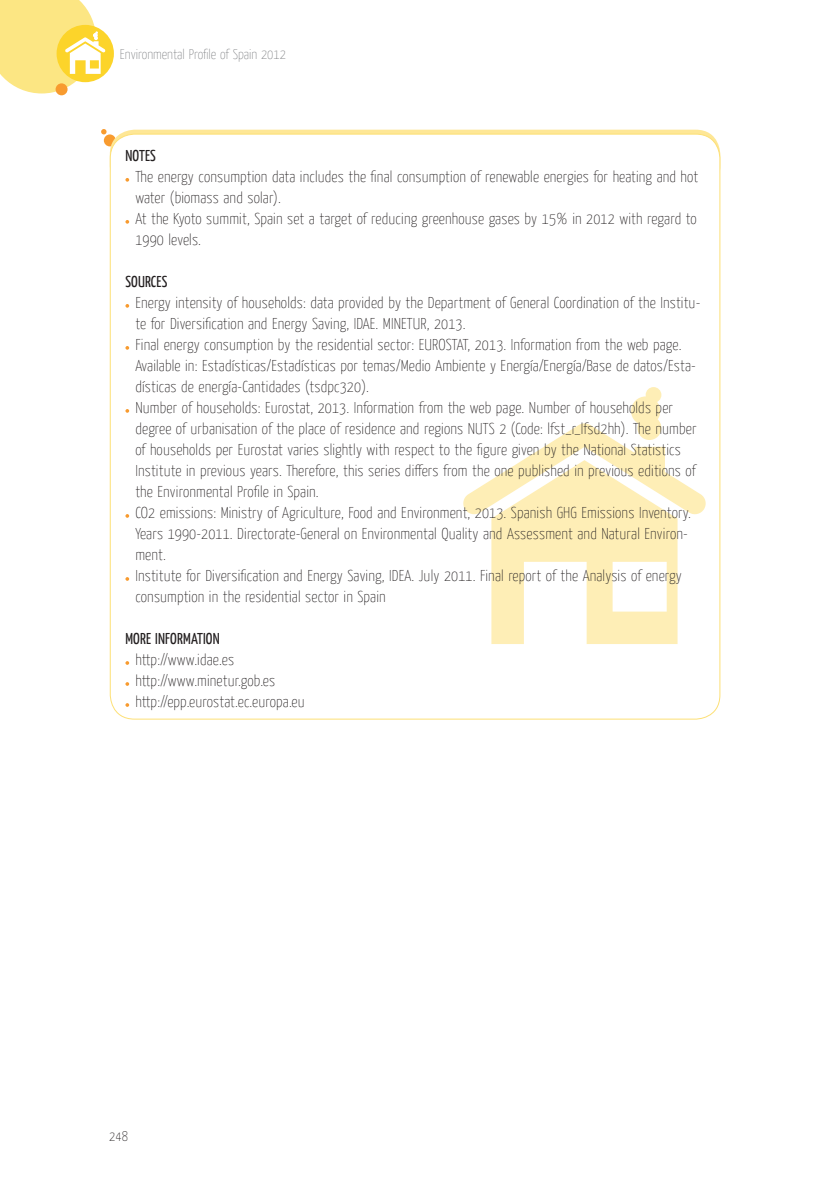
<style>
.page{position:relative;width:819px;height:1191px;background:#fff}
.page>*{position:absolute;margin:0;border:0;box-sizing:border-box;transform-origin:0 0}
.notas{font:100 15.75px/21px "Yanone Kaffeesatz";letter-spacing:.01em;color:#231f20}
.t1{font:15.75px "Yanone Kaffeesatz";letter-spacing:.01em;color:#231f20}
.t2{font:100 14px "Yanone Kaffeesatz";color:#808285}
.t3{font:100 14px "Yanone Kaffeesatz";color:#231f20}
</style>
<div class="page">
<svg style="left:104px;top:134px;width:12px;height:12px"></svg>
<svg style="left:101px;top:129px;width:5px;height:5px"></svg>
<svg style="left:110px;top:130px;width:610px;height:61px;background:#fde693"></svg>
<div style="left:110px;top:134px;width:609px;height:585px;background:#fff;border-radius:24px"></div>
<svg style="left:463px;top:423px;width:243px;height:221px"></svg>
<div style="left:637px;top:416px;width:24px;height:24px;background:#feeeb6;border-radius:50%"></div>
<div style="left:631px;top:396px;width:29px;height:29px;background:#feeeb6;border-radius:50%"></div>
<div style="left:645px;top:387px;width:16px;height:16px;background:#feeeb6;border-radius:50%"></div>
<svg style="left:125px;top:178px;width:4px;height:4px"></svg>
<svg style="left:125px;top:220px;width:4px;height:4px"></svg>
<svg style="left:125px;top:304px;width:4px;height:4px"></svg>
<svg style="left:125px;top:346px;width:4px;height:4px"></svg>
<svg style="left:125px;top:409px;width:4px;height:4px"></svg>
<svg style="left:125px;top:514px;width:4px;height:4px"></svg>
<svg style="left:125px;top:577px;width:4px;height:4px"></svg>
<svg style="left:125px;top:661px;width:4px;height:4px"></svg>
<svg style="left:125px;top:682px;width:4px;height:4px"></svg>
<svg style="left:125px;top:703px;width:4px;height:4px"></svg>
<div style="left:56px;top:83px;width:12px;height:12px;background:#f89b2f;border-radius:50%"></div>
<div style="left:57px;top:25px;width:57px;height:57px;background:#fcd42a;border-radius:50%"></div>
<svg style="left:0;top:0;width:105px;height:93px"></svg>
<p class="t2" style="left:120px;top:46px;width:167px">Environmental Profile of Spain 2012</p>
<p class="t1" style="left:125px;top:145px;width:32px">NOTES</p>
<p class="notas" style="left:135px;top:165px;width:564px">The energy consumption data includes the final consumption of renewable energies for heating and hot water (biomass and solar).</p>
<p class="notas" style="left:135px;top:207px;width:563px">At the Kyoto summit, Spain set a target of reducing greenhouse gases by 15% in 2012 with regard to<br>1990 levels.</p>
<p class="t1" style="left:125px;top:271px;width:43px">SOURCES</p>
<p class="notas" style="left:135px;top:291px;width:566px">Energy intensity of households: data provided by the Department of General Coordination of the Institu&shy;te for Diversification and Energy Saving, IDAE. MINETUR, 2013.</p>
<p class="notas" style="left:135px;top:333px;width:562px">Final energy consumption by the residential sector: EUROSTAT, 2013. Information from the web page.<br>Available in: Estadísticas/Estadísticas por temas/Medio Ambiente y Energía/Energía/Base de datos/Esta&shy;dísticas de energía-Cantidades (tsdpc320).</p>
<p class="notas" style="left:135px;top:396px;width:562px">Number of households: Eurostat, 2013. Information from the web page. Number of households per degree of urbanisation of the place of residence and regions NUTS 2 (Code: lfst_r_lfsd2hh). The number of households per Eurostat varies slightly with respect to the figure given by the National Statistics Institute in previous years. Therefore, this series differs from the one published in previous editions of the Environmental Profile in Spain.</p>
<p class="notas" style="left:135px;top:501px;width:557px">CO2 emissions: Ministry of Agriculture, Food and Environment, 2013. Spanish GHG Emissions Inventory.<br>Years 1990-2011. Directorate-General on Environmental Quality and Assessment and Natural Environ&shy;ment.</p>
<p class="notas" style="left:135px;top:564px;width:548px">Institute for Diversification and Energy Saving, IDEA. July 2011. Final report of the Analysis of energy consumption in the residential sector in Spain</p>
<p class="t1" style="left:125px;top:628px;width:96px">MORE INFORMATION</p>
<p class="notas" style="left:135px;top:648px;width:100px">http://www.idae.es</p>
<p class="notas" style="left:135px;top:669px;width:141px">http://www.minetur.gob.es</p>
<p class="notas" style="left:135px;top:690px;width:171px">http://epp.eurostat.ec.europa.eu</p>
<p class="t3" style="left:109px;top:1127px;width:20px">248</p>
</div>
